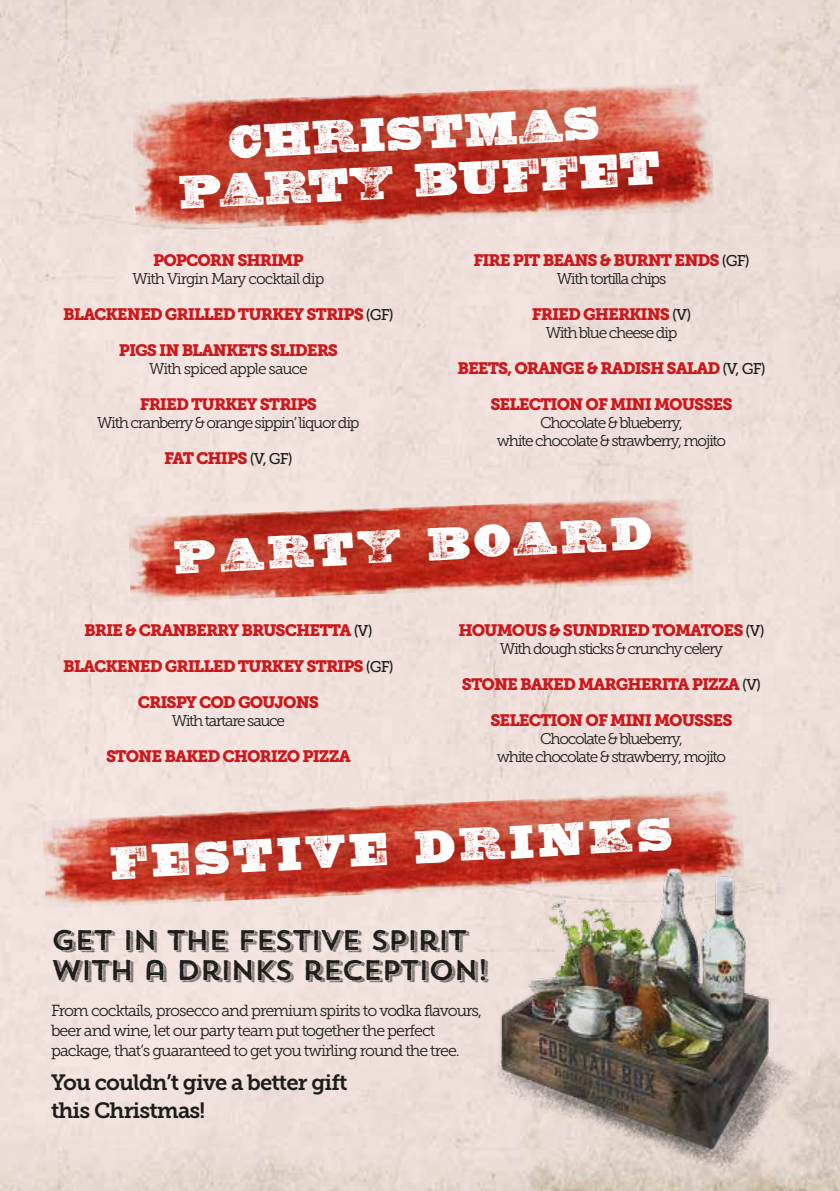
<style>
.page{position:relative;width:840px;height:1191px;background:#fff}
.page>*{position:absolute;margin:0;border:0;box-sizing:border-box;transform-origin:0 0}
.t1{font:47px/48px "Gatlin Bold WF";color:#fff;text-align:center}
.t2{font:46.4px "Gatlin Bold WF";color:#fff}
.t3{font:28px/30.4px "Trend HM Sans Four";letter-spacing:-.05em;color:#1d1d1b}
.t4{font:22px/28px "Museo Slab 700";letter-spacing:-.04em;color:#1d1d1b}
.t5{font:16.4px/36px "Museo Slab 900";letter-spacing:-.06em;color:#cd171a;text-align:center}
.t6{font:16px/20px "Museo Slab 300";letter-spacing:-.06em;color:#1d1d1b}
.t7{font:15.6px/18px "Museo Slab 300";letter-spacing:-.08em;color:#1d1d1b;text-align:center}
.t8{font:15.6px "Museo Slab 300";letter-spacing:-.06em;color:#1d1d1b}
.s1{font-family:"Museo Slab 500";font-size:15.6px;color:#1d1d1b}
</style>
<div class="page">
<img style="left:132px;top:83px;width:582px;height:148px">
<div style="left:205px;top:83px;width:416px;height:99px;background:#1d1d1b;opacity:.25"></div>
<div style="left:156px;top:127px;width:527px;height:106px;background:#1d1d1b;opacity:.25"></div>
<img style="left:128px;top:497px;width:565px;height:105px">
<div style="left:151px;top:493px;width:523px;height:105px;background:#1d1d1b;opacity:.25"></div>
<img style="left:42px;top:790px;width:702px;height:118px">
<div style="left:87px;top:793px;width:608px;height:110px;background:#1d1d1b;opacity:.25"></div>
<img style="left:482px;top:858px;width:343px;height:333px">
<h1 class="t1" style="left:174px;top:124px;width:485px;rotate:-3deg">CHRISTMAS<br>PARTY BUFFET</h1>
<p class="t5" style="left:153px;top:242px;width:152px">POPCORN SHRIMP</p>
<p class="t8" style="left:132px;top:270px;width:193px">With Virgin Mary cocktail dip</p>
<p class="t5" style="left:63px;top:296px;width:332px">BLACKENED GRILLED TURKEY STRIPS <span class="s1">(GF)<br></span>PIGS IN BLANKETS SLIDERS</p>
<p class="t8" style="left:149px;top:360px;width:160px">With spiced apple sauce</p>
<p class="t5" style="left:140px;top:386px;width:179px">FRIED TURKEY STRIPS</p>
<p class="t7" style="left:97px;top:413px;width:264px">With cranberry &amp; orange sippin’ liquor dip</p>
<p class="t5" style="left:164px;top:440px;width:130px">FAT CHIPS <span class="s1">(V, GF)</span></p>
<p class="t5" style="left:473px;top:242px;width:277px">FIRE PIT BEANS &amp; BURNT ENDS <span class="s1">(GF)</span></p>
<p class="t7" style="left:556px;top:269px;width:111px">With tortilla chips</p>
<p class="t5" style="left:531px;top:296px;width:161px">FRIED GHERKINS <span class="s1">(V)</span></p>
<p class="t7" style="left:545px;top:323px;width:133px">With blue cheese dip</p>
<p class="t5" style="left:457px;top:350px;width:309px">BEETS, ORANGE &amp; RADISH SALAD <span class="s1">(V, GF)<br></span>SELECTION OF MINI MOUSSES</p>
<p class="t7" style="left:496px;top:413px;width:231px">Chocolate &amp; blueberry,<br>white chocolate &amp; strawberry, mojito</p>
<h2 class="t2" style="left:171px;top:541px;width:482px;rotate:-3deg">PARTY BOARD</h2>
<p class="t5" style="left:63px;top:612px;width:332px">BRIE &amp; CRANBERRY BRUSCHETTA <span class="s1">(V)<br></span>BLACKENED GRILLED TURKEY STRIPS <span class="s1">(GF)<br></span>CRISPY COD GOUJONS</p>
<p class="t7" style="left:171px;top:711px;width:115px">With tartare sauce</p>
<p class="t5" style="left:106px;top:738px;width:246px">STONE BAKED CHORIZO PIZZA</p>
<p class="t5" style="left:458px;top:612px;width:307px">HOUMOUS &amp; SUNDRIED TOMATOES <span class="s1">(V)</span></p>
<p class="t7" style="left:499px;top:639px;width:224px">With dough sticks &amp; crunchy celery</p>
<p class="t5" style="left:461px;top:666px;width:300px">STONE BAKED MARGHERITA PIZZA <span class="s1">(V)<br></span>SELECTION OF MINI MOUSSES</p>
<p class="t7" style="left:496px;top:729px;width:231px">Chocolate &amp; blueberry,<br>white chocolate &amp; strawberry, mojito</p>
<h2 class="t2" style="left:108px;top:846px;width:567px;rotate:-3deg">FESTIVE DRINKS</h2>
<h3 class="t3" style="left:51px;top:925px;width:439px">GET IN THE FESTIVE SPIRIT<br>WITH A DRINKS RECEPTION!</h3>
<p class="t6" style="left:51px;top:1000px;width:432px">From cocktails, prosecco and premium spirits to vodka flavours, beer and wine, let our party team put together the perfect package, that’s guaranteed to get you twirling round the tree.</p>
<h3 class="t4" style="left:51px;top:1068px;width:298px">You couldn’t give a better gift this Christmas!</h3>
</div>
